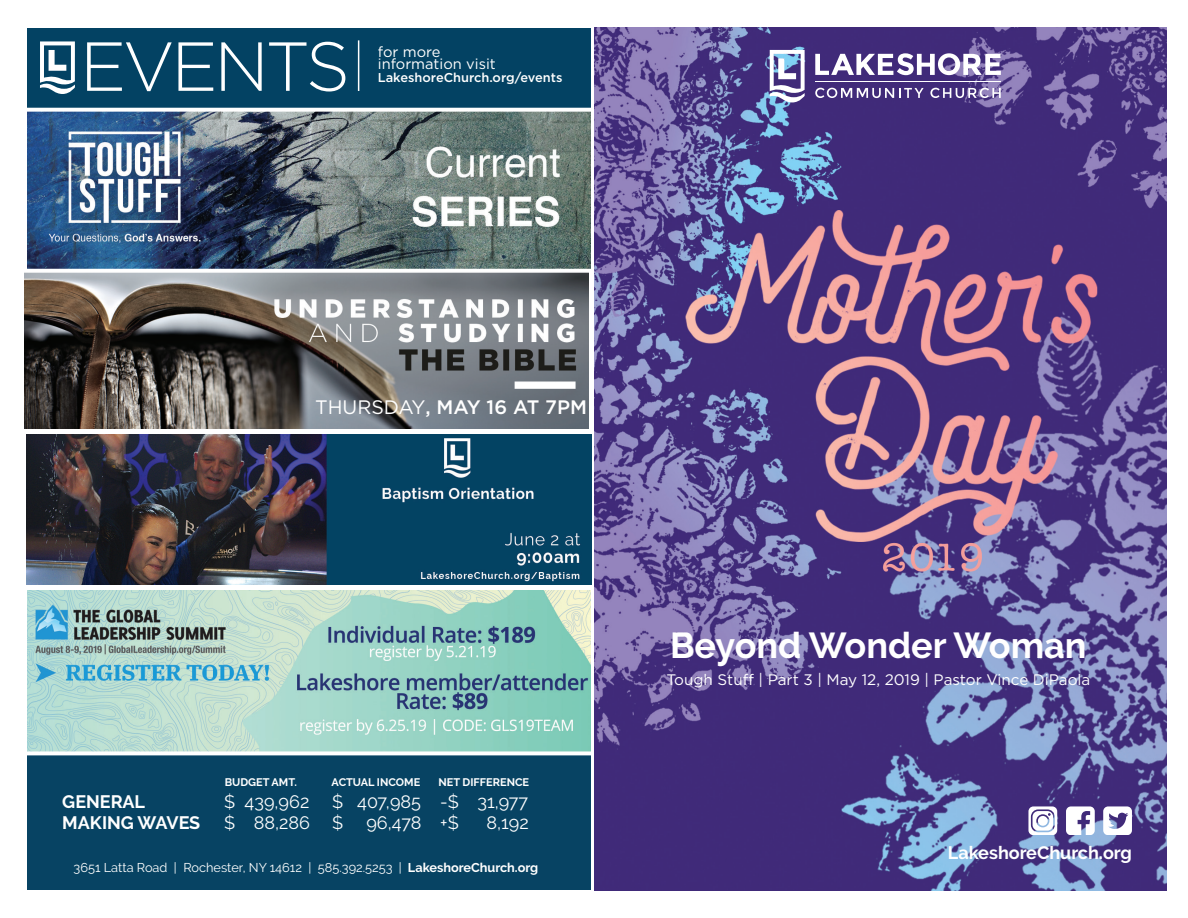
<style>
.page{position:relative;width:1188px;height:918px;background:#fff}
.page>*{position:absolute;margin:0;border:0;box-sizing:border-box;transform-origin:0 0}
.t1{font:300 69.15px "Gotham";letter-spacing:-.05em;color:#fff}
.t2{font:500 48.75px "Gotham";color:#fff}
.t3{font:700 36px "Raleway";color:#fff}
.t4{font:500 19.5px "Gotham";color:#fff}
.t5{font:700 18px "Raleway";color:#fff}
.t6{font:18px "Raleway";color:#fff}
.t7{font:15.15px "Gotham";color:#fff}
.t8{font:14.7px "Gotham";color:#fff}
.t9{font:12.75px "Raleway";color:#fff}
.t10{font:500 12.75px "Gotham";color:#fff}
.t11{font:700 10.95px "Raleway";color:#fff}
.s1{font-weight:400}
.s2{font-weight:700}
</style>
<div class="page">
<div style="left:27px;top:755px;width:564px;height:135px;background:#074363"></div>
<img style="left:27px;top:590px;width:564px;height:161px">
<img style="left:24px;top:273px;width:564px;height:155px">
<div style="left:28px;top:28px;width:565px;height:80px;background:#034263"></div>
<svg style="left:40px;top:41px;width:35px;height:53px"></svg>
<hr style="left:358px;top:40px;width:1px;height:51px;background:#fff">
<img style="left:27px;top:112px;width:564px;height:157px">
<svg style="left:27px;top:111px;width:564px;height:1px"></svg>
<svg style="left:24px;top:272px;width:565px;height:1px"></svg>
<svg style="left:27px;top:751px;width:564px;height:1px"></svg>
<div style="left:591px;top:0;width:3px;height:918px;border:2px solid #fff"></div>
<img style="left:594px;top:28px;width:572px;height:862px">
<svg style="left:770px;top:50px;width:35px;height:52px"></svg>
<svg style="left:815px;top:53px;width:186px;height:22px"></svg>
<svg style="left:815px;top:88px;width:109px;height:10px"></svg>
<svg style="left:930px;top:88px;width:71px;height:10px"></svg>
<hr style="left:815px;top:81px;width:186px;height:1px;background:#fff">
<svg style="left:1028px;top:806px;width:32px;height:29px"></svg>
<svg style="left:1103px;top:806px;width:31px;height:29px"></svg>
<svg style="left:1066px;top:806px;width:31px;height:29px"></svg>
<img style="left:27px;top:434px;width:564px;height:151px">
<p class="t1" style="left:80px;top:23px;width:272px">EVENTS</p>
<p class="t8" style="left:378px;top:42px;width:64px">for more</p>
<p class="t2" style="left:40px;top:33px;width:532px">LAKESHORE EVENTS</p>
<p class="t8" style="left:378px;top:55px;width:120px">information visit</p>
<p class="t10" style="left:378px;top:69px;width:186px">LakeshoreChurch.org/events</p>
<p class="t4" style="left:315px;top:395px;width:273px"><span class="s1">THURSDAY</span>, MAY 16 AT 7PM</p>
<p class="t11" style="left:225px;top:776px;width:74px">BUDGET AMT.</p>
<p class="t11" style="left:332px;top:776px;width:90px">ACTUAL INCOME</p>
<p class="t11" style="left:439px;top:776px;width:92px">NET DIFFERENCE</p>
<p class="t5" style="left:62px;top:791px;width:84px">GENERAL</p>
<p class="t6" style="left:224px;top:791px;width:87px">$ 439,962</p>
<p class="t6" style="left:332px;top:791px;width:197px">$ 407,985 -$ 31,977</p>
<p class="t5" style="left:62px;top:813px;width:139px">MAKING WAVES</p>
<p class="t6" style="left:224px;top:813px;width:121px">$ 88,286 $</p>
<p class="t6" style="left:366px;top:813px;width:94px">96,478 +$</p>
<p class="t6" style="left:486px;top:813px;width:44px">8,192</p>
<p class="t9" style="left:74px;top:860px;width:466px">3651 Latta Road | Rochester, NY 14612 | 585.392.5253 | <span class="s2">LakeshoreChurch.org</span></p>
<p class="t3" style="left:670px;top:624px;width:418px">Beyond Wonder Woman</p>
<p class="t7" style="left:666px;top:670px;width:425px">Tough Stuff | Part 3 | May 12, 2019 | Pastor Vince DiPaola</p>
<p class="t5" style="left:950px;top:841px;width:185px">LakeshoreChurch.org</p>
<p class="t5" style="left:948px;top:842px;width:185px">LakeshoreChurch.org</p>
</div>
